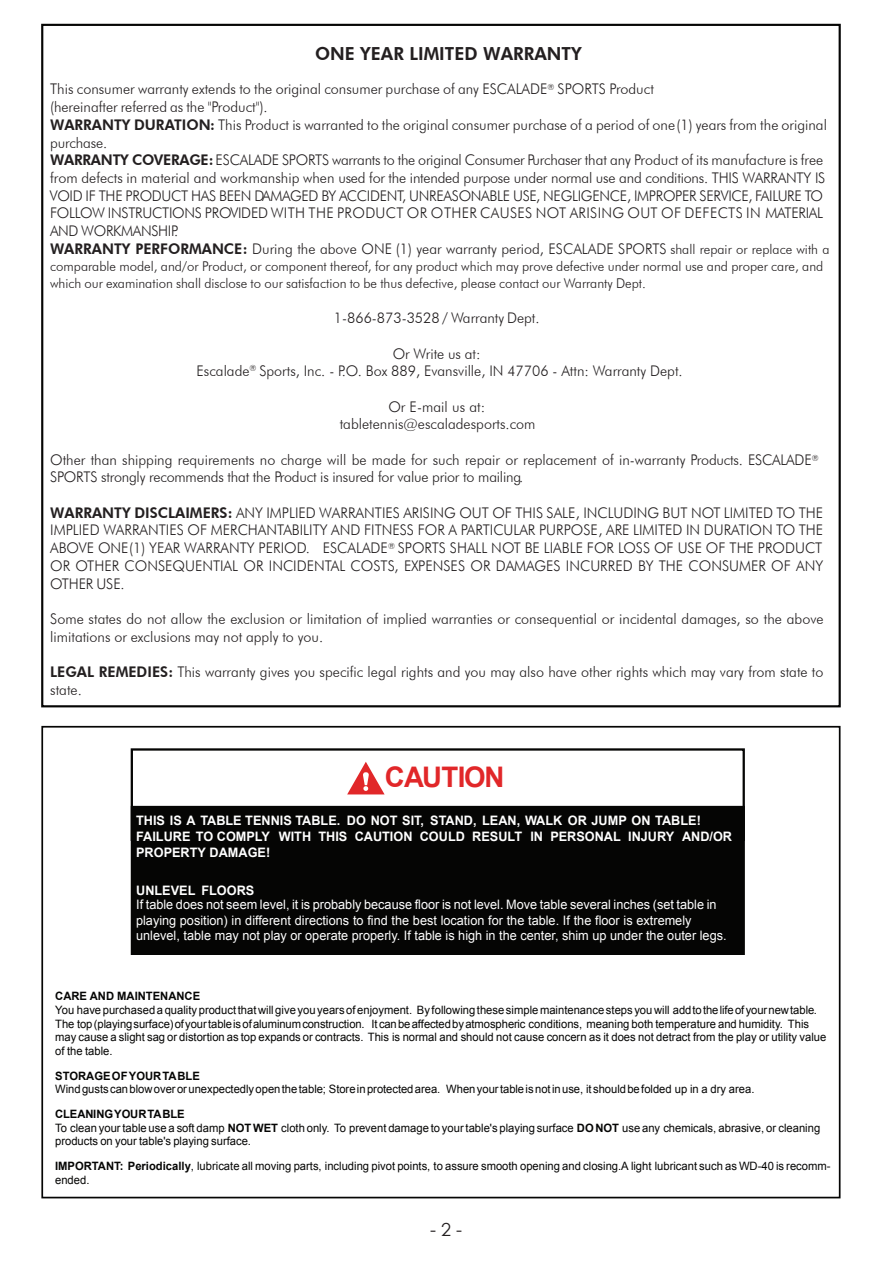
<style>
.page{position:relative;width:893px;height:1263px;background:#fff}
.page>*{position:absolute;margin:0;border:0;box-sizing:border-box;transform-origin:0 0}
.t1{font:700 28.35px "Arial";letter-spacing:-.035em;color:#e12729}
.t2{font:800 18px "Futura BT";color:#231f20}
.t3{font:18px "Century Gothic";color:#231f20}
.t4{font:300 14.7px/17.7px "Futura BT";color:#231f20}
.t5{font:300 13.5px/17.2px "Futura BT";color:#231f20}
.t6{font:13.05px/15.6px "Arial";color:#fff}
.t7{font:700 13.05px/15.6px "Arial";color:#fff}
.t8{font:11.55px/13.8px "Arial";color:#050504}
.t9{font:700 11.55px "Arial";color:#050504}
.t10{font:300 8.55px "Futura BT";color:#231f20}
.s1{font-weight:800}
.s2{font-size:13.5px}
.s3{font-weight:700}
</style>
<div class="page">
<div style="left:131px;top:806px;width:614px;height:149px;background:#050504"></div>
<div style="left:131px;top:748px;width:614px;height:93px;border:2px solid #050504"></div>
<svg style="left:347px;top:762px;width:38px;height:32px"></svg>
<div style="left:41px;top:726px;width:799px;height:472px;border:2px solid #050504"></div>
<p class="t2" style="left:315px;top:43px;width:268px">ONE YEAR LIMITED WARRANTY</p>
<p class="t4" style="left:50px;top:80px;width:781px">This consumer warranty extends to the original consumer purchase of any ESCALADE<sup>®</sup> SPORTS Product<br>(hereinafter referred as the "Product").<br><span class="s1">WARRANTY DURATION:</span> This Product is warranted to the original consumer purchase of a period of one (1) years from the original purchase.<br><span class="s1">WARRANTY COVERAGE:</span> ESCALADE SPORTS warrants to the original Consumer Purchaser that any Product of its manufacture is free from defects in material and workmanship when used for the intended purpose under normal use and conditions. THIS WARRANTY IS VOID IF THE PRODUCT HAS BEEN DAMAGED BY ACCIDENT, UNREASONABLE USE, NEGLIGENCE, IMPROPER SERVICE, FAILURE TO FOLLOW INSTRUCTIONS PROVIDED WITH THE PRODUCT OR OTHER CAUSES NOT ARISING OUT OF DEFECTS IN MATERIAL AND WORKMANSHIP.<br><span class="s1">WARRANTY PERFORMANCE:</span> During the above ONE (1) year warranty period, ESCALADE SPORTS <span class="s2">shall repair or replace with a</span></p>
<p class="t5" style="left:50px;top:257px;width:775px">comparable model, and/or Product, or component thereof, for any product which may prove defective under normal use and proper care, and which our examination shall disclose to our satisfaction to be thus defective, please contact our Warranty Dept.</p>
<p class="t4" style="left:334px;top:309px;width:207px">1-866-873-3528 / Warranty Dept.</p>
<p class="t4" style="left:197px;top:344px;width:488px;text-align:center">Or Write us at:<br>Escalade Sports, Inc. - P.O. Box 889, Evansville, IN 47706 - Attn: Warranty Dept.</p>
<p class="t4" style="left:340px;top:397px;width:197px;text-align:center">Or E-mail us at: tabletennis@escaladesports.com</p>
<p class="t4" style="left:50px;top:450px;width:763px">Other than shipping requirements no charge will be made for such repair or replacement of in-warranty Products. ESCALADE<br>SPORTS strongly recommends that the Product is insured for value prior to mailing.</p>
<p class="t4" style="left:50px;top:504px;width:774px"><span class="s1">WARRANTY DISCLAIMERS:</span> ANY IMPLIED WARRANTIES ARISING OUT OF THIS SALE, INCLUDING BUT NOT LIMITED TO THE<br>IMPLIED WARRANTIES OF MERCHANTABILITY AND FITNESS FOR A PARTICULAR PURPOSE, ARE LIMITED IN DURATION TO THE</p>
<p class="t4" style="left:50px;top:557px;width:775px">OR OTHER CONSEQUENTIAL OR INCIDENTAL COSTS, EXPENSES OR DAMAGES INCURRED BY THE CONSUMER OF ANY<br>OTHER USE.</p>
<p class="t4" style="left:50px;top:610px;width:775px">Some states do not allow the exclusion or limitation of implied warranties or consequential or incidental damages, so the above limitations or exclusions may not apply to you.</p>
<p class="t4" style="left:50px;top:663px;width:775px"><span class="s1">LEGAL REMEDIES:</span> This warranty gives you specific legal rights and you may also have other rights which may vary from state to state.</p>
<p class="t10" style="left:250px;top:363px;width:8px">®</p>
<p class="t10" style="left:812px;top:452px;width:8px">®</p>
<p class="t4" style="left:50px;top:539px;width:774px">ABOVE ONE (1) YEAR WARRANTY PERIOD. ESCALADE SPORTS SHALL NOT BE LIABLE FOR LOSS OF USE OF THE PRODUCT</p>
<p class="t10" style="left:388px;top:540px;width:8px">®</p>
<h1 class="t1" style="left:385px;top:758px;width:121px">CAUTION</h1>
<p class="t7" style="left:136px;top:813px;width:597px">THIS IS A TABLE TENNIS TABLE. DO NOT SIT, STAND, LEAN, WALK OR JUMP ON TABLE!<br>FAILURE TO COMPLY WITH THIS CAUTION COULD RESULT IN PERSONAL INJURY AND/OR<br>PROPERTY DAMAGE!</p>
<p class="t7" style="left:136px;top:883px;width:120px">UNLEVEL FLOORS</p>
<p class="t6" style="left:136px;top:897px;width:592px">If table does not seem level, it is probably because floor is not level. Move table several inches (set table in playing position) in different directions to find the best location for the table. If the floor is extremely unlevel, table may not play or operate properly. If table is high in the center, shim up under the outer legs.</p>
<p class="t9" style="left:55px;top:988px;width:146px">CARE AND MAINTENANCE</p>
<p class="t8" style="left:55px;top:1003px;width:773px">You have purchased a quality product thatwill give you years of enjoyment. By following these simple maintenance steps youwill addtothelifeofyournewtable.<br>The top(playingsurface)ofyourtableisofaluminumconstruction. Itcanbeaffectedbyatmospheric conditions, meaning both temperature and humidity. This may cause a slight sag or distortion as top expands or contracts. This is normal and should not cause concern as it does not detract from the play or utility value of the table.</p>
<p class="t9" style="left:55px;top:1068px;width:146px">STORAGEOFYOURTABLE</p>
<p class="t8" style="left:55px;top:1082px;width:701px">Windgustscanblowoverorunexpectedlyopenthetable; Storeinprotectedarea. Whenyourtableisnotinuse, itshouldbefolded up in a dry area.</p>
<p class="t8" style="left:55px;top:1107px;width:767px"><span class="s3">CLEANINGYOURTABLE<br></span>To clean your table use a soft damp <span class="s3">NOTWET</span> cloth only. To prevent damage to your table's playing surface <span class="s3">DONOT</span> use any chemicals, abrasive, or cleaning products on your table's playing surface.</p>
<p class="t8" style="left:55px;top:1159px;width:777px"><span class="s3">IMPORTANT: Periodically</span>, lubricate all moving parts, including pivot points, to assure smooth opening and closing.A light lubricant such as WD-40 is recomm&shy;ended.</p>
<p class="t3" style="left:430px;top:1217px;width:33px">- 2 -</p>
</div>
